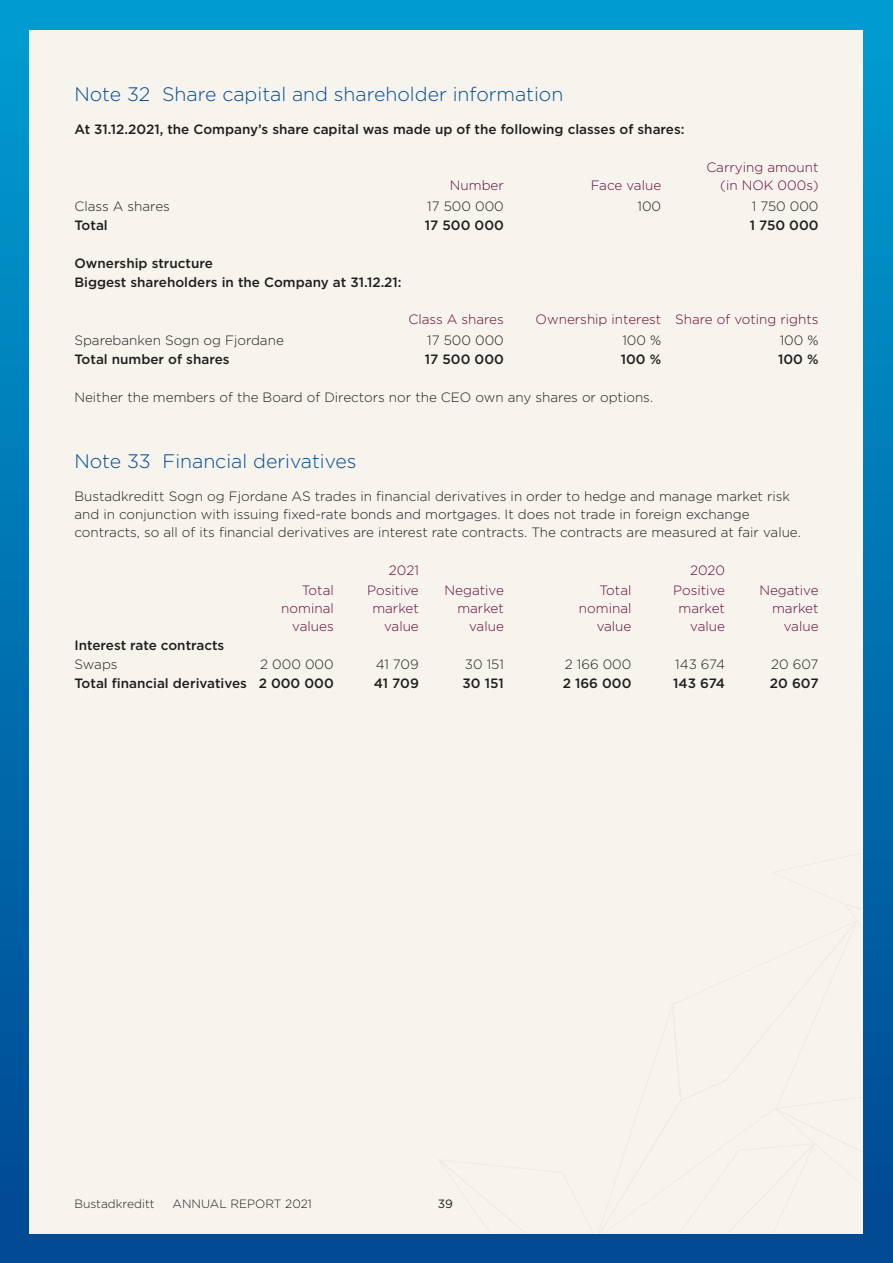
<style>
.page{position:relative;width:893px;height:1263px;background:#fff}
.page>*{position:absolute;margin:0;border:0;box-sizing:border-box;transform-origin:0 0}
.t1{font:300 19.5px "Gotham";color:#004b94}
.t2{font:300 13.5px/18px "Gotham";color:#1d1d1b}
.t3{font:500 13.5px "Gotham";color:#1d1d1b}
.t4{font:300 13.5px/18px "Gotham";color:#660539;text-align:right}
.t5{font:300 12px "Gotham";color:#1d1d1b}
.t6{font:12px "Gotham";color:#1d1d1b}
</style>
<div class="page">
<div style="left:0;top:0;width:893px;height:1263px;background:linear-gradient(to bottom,#009dd1,#004791)"></div>
<div style="left:30px;top:30px;width:833px;height:1203px;background:#f7f4ee"></div>
<svg style="left:439px;top:853px;width:424px;height:380px"></svg>
<p class="t1" style="left:74px;top:81px;width:490px">Note 32 Share capital and shareholder information</p>
<p class="t3" style="left:74px;top:120px;width:612px">At 31.12.2021, the Company’s share capital was made up of the following classes of shares:</p>
<p class="t4" style="left:450px;top:176px;width:55px">Number</p>
<p class="t4" style="left:591px;top:176px;width:72px">Face value</p>
<p class="t4" style="left:706px;top:158px;width:114px">Carrying amount</p>
<p class="t4" style="left:720px;top:176px;width:100px">(in NOK 000s)</p>
<p class="t2" style="left:74px;top:197px;width:97px">Class A shares</p>
<p class="t2" style="left:427px;top:197px;width:78px">17 500 000</p>
<p class="t2" style="left:637px;top:197px;width:25px">100</p>
<p class="t2" style="left:752px;top:197px;width:68px">1 750 000</p>
<p class="t3" style="left:74px;top:216px;width:35px">Total</p>
<p class="t3" style="left:425px;top:216px;width:80px">17 500 000</p>
<p class="t3" style="left:750px;top:216px;width:70px">1 750 000</p>
<p class="t3" style="left:74px;top:254px;width:140px">Ownership structure</p>
<p class="t3" style="left:74px;top:274px;width:329px">Biggest shareholders in the Company at 31.12.21:</p>
<p class="t4" style="left:408px;top:310px;width:97px">Class A shares</p>
<p class="t4" style="left:536px;top:310px;width:127px">Ownership interest</p>
<p class="t4" style="left:675px;top:310px;width:145px">Share of voting rights</p>
<p class="t2" style="left:74px;top:330px;width:211px">Sparebanken Sogn og Fjordane</p>
<p class="t2" style="left:427px;top:330px;width:78px">17 500 000</p>
<p class="t2" style="left:622px;top:330px;width:40px">100 %</p>
<p class="t2" style="left:780px;top:330px;width:40px">100 %</p>
<p class="t3" style="left:74px;top:350px;width:157px">Total number of shares</p>
<p class="t3" style="left:425px;top:350px;width:80px">17 500 000</p>
<p class="t3" style="left:621px;top:350px;width:42px">100 %</p>
<p class="t3" style="left:778px;top:350px;width:42px">100 %</p>
<p class="t2" style="left:74px;top:388px;width:580px">Neither the members of the Board of Directors nor the CEO own any shares or options.</p>
<p class="t1" style="left:74px;top:448px;width:284px">Note 33 Financial derivatives</p>
<p class="t2" style="left:74px;top:487px;width:728px">Bustadkreditt Sogn og Fjordane AS trades in financial derivatives in order to hedge and manage market risk and in conjunction with issuing fixed-rate bonds and mortgages. It does not trade in foreign exchange contracts, so all of its financial derivatives are interest rate contracts. The contracts are measured at fair value.</p>
<p class="t4" style="left:389px;top:561px;width:31px">2021</p>
<p class="t4" style="left:690px;top:561px;width:36px">2020</p>
<p class="t4" style="left:281px;top:580px;width:54px">Total nominal values</p>
<p class="t4" style="left:367px;top:580px;width:53px;text-align:center">Positive market</p>
<p class="t4" style="left:599px;top:580px;width:34px">Total</p>
<p class="t4" style="left:579px;top:598px;width:54px">nominal</p>
<p class="t4" style="left:597px;top:616px;width:36px">value</p>
<p class="t4" style="left:445px;top:580px;width:61px">Negative market</p>
<p class="t4" style="left:469px;top:616px;width:36px">value</p>
<p class="t4" style="left:673px;top:580px;width:53px;text-align:center">Positive market</p>
<p class="t4" style="left:690px;top:616px;width:36px">value</p>
<p class="t4" style="left:759px;top:580px;width:61px">Negative market</p>
<p class="t4" style="left:784px;top:616px;width:36px">value</p>
<p class="t4" style="left:384px;top:616px;width:36px">value</p>
<p class="t3" style="left:74px;top:636px;width:151px">Interest rate contracts</p>
<p class="t2" style="left:74px;top:655px;width:45px">Swaps</p>
<p class="t2" style="left:260px;top:655px;width:75px">2 000 000</p>
<p class="t2" style="left:376px;top:655px;width:45px">41 709</p>
<p class="t2" style="left:465px;top:655px;width:41px">30 151</p>
<p class="t2" style="left:565px;top:655px;width:68px">2 166 000</p>
<p class="t2" style="left:675px;top:655px;width:51px">143 674</p>
<p class="t2" style="left:771px;top:655px;width:49px">20 607</p>
<p class="t3" style="left:74px;top:674px;width:174px">Total financial derivatives</p>
<p class="t3" style="left:259px;top:674px;width:77px">2 000 000</p>
<p class="t3" style="left:374px;top:674px;width:46px">41 709</p>
<p class="t3" style="left:463px;top:674px;width:43px">30 151</p>
<p class="t3" style="left:563px;top:674px;width:70px">2 166 000</p>
<p class="t3" style="left:673px;top:674px;width:53px">143 674</p>
<p class="t3" style="left:770px;top:674px;width:50px">20 607</p>
<p class="t5" style="left:74px;top:1196px;width:82px">Bustadkreditt</p>
<p class="t5" style="left:173px;top:1196px;width:141px">ANNUAL REPORT 2021</p>
<p class="t6" style="left:438px;top:1196px;width:17px">39</p>
</div>
